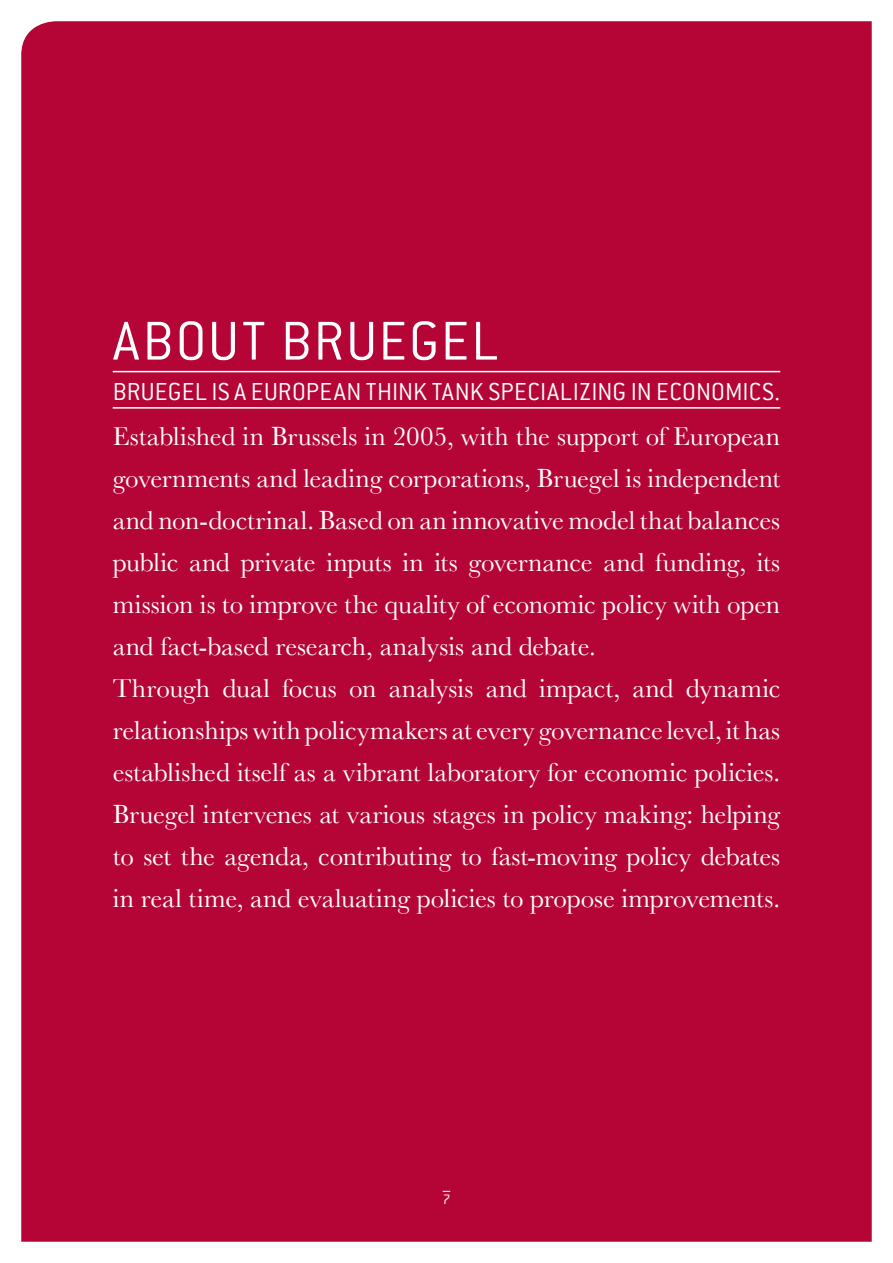
<style>
.page{position:relative;width:893px;height:1263px;background:#fff}
.page>*{position:absolute;margin:0;border:0;box-sizing:border-box;transform-origin:0 0}
.t1{font:300 60px "Conduit ITC";letter-spacing:.03em;color:#fff}
.t2{font:27px/42px "Baskerville";letter-spacing:-.005em;color:#fff}
.t3{font:300 27px "Conduit ITC";letter-spacing:.005em;color:#fff}
.t4{font:300 15px "Conduit ITC";color:#fff}
</style>
<div class="page">
<div style="left:21px;top:21px;width:851px;height:1221px;background:#b50536"></div>
<hr style="left:113px;top:371px;width:667px;height:1px;background:#fff">
<hr style="left:113px;top:407px;width:667px;height:2px;background:#fff">
<h1 class="t1" style="left:113px;top:308px;width:387px">ABOUT BRUEGEL</h1>
<p class="t3" style="left:113px;top:377px;width:669px">BRUEGEL IS A EUROPEAN THINK TANK SPECIALIZING IN ECONOMICS.</p>
<p class="t2" style="left:113px;top:415px;width:669px">Established in Brussels in 2005, with the support of European governments and leading corporations, Bruegel is independent and non-doctrinal. Based on an innovative model that balances public and private inputs in its governance and funding, its mission is to improve the quality of economic policy with open and fact-based research, analysis and debate.<br>Through dual focus on analysis and impact, and dynamic relationships with policymakers at every governance level, it has established itself as a vibrant laboratory for economic policies.<br>Bruegel intervenes at various stages in policy making: helping to set the agenda, contributing to fast-moving policy debates in real time, and evaluating policies to propose improvements.</p>
<p class="t4" style="left:443px;top:1191px;width:9px">7</p>
</div>
